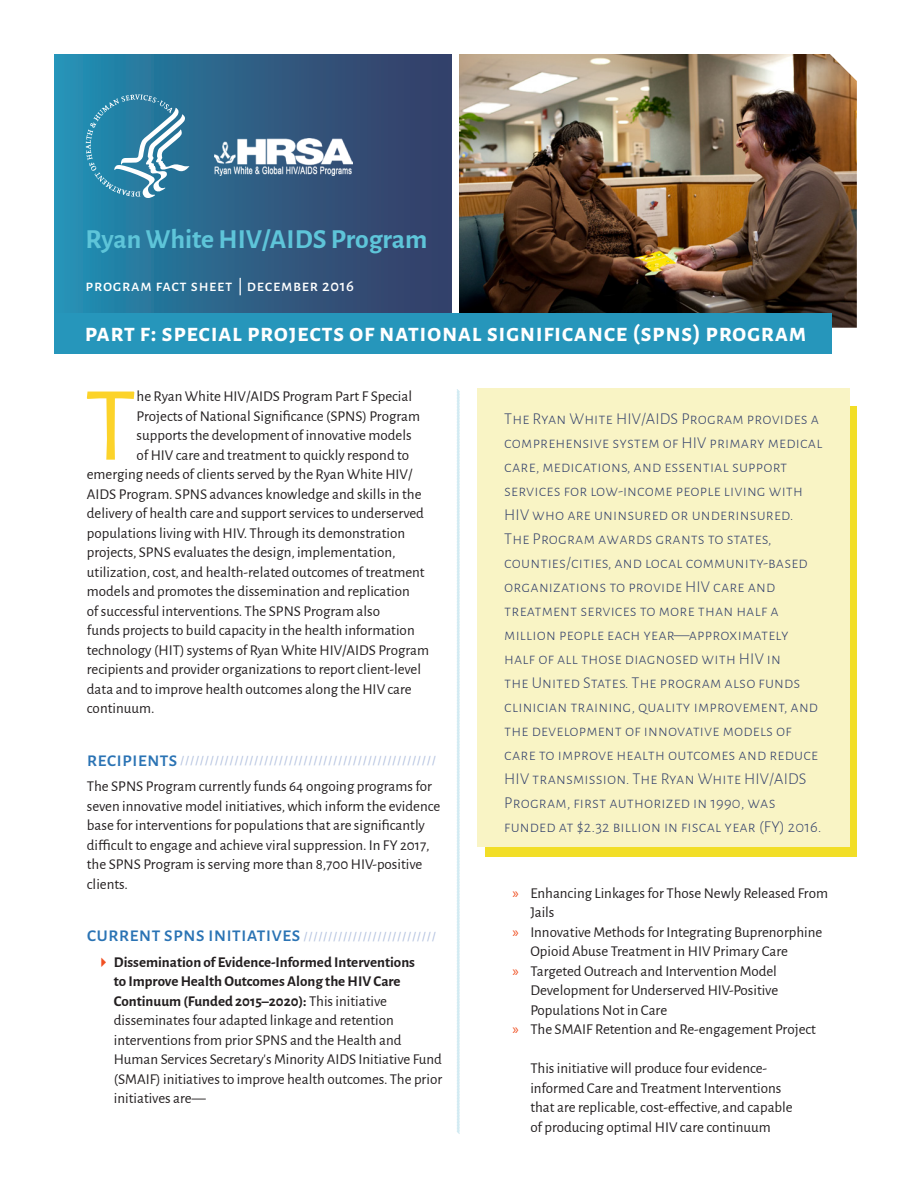
<style>
.page{position:relative;width:918px;height:1188px;background:#fff}
.page>*{position:absolute;margin:0;border:0;box-sizing:border-box;transform-origin:0 0}
.body{font:106.2px "Alegreya Sans";color:#fcd32a}
.t1{font:700 27.6px "Alegreya Sans";color:#5ec5d9}
.Main_SubTitle{font:700 25.5px "Alegreya Sans SC";letter-spacing:.02em;color:#fff}
.Fast_Facts{font:300 16.5px/24px "Alegreya Sans SC";letter-spacing:.01em;color:#33416b}
.pullquote{font:500 16.5px "Alegreya Sans SC";letter-spacing:.04em;color:#fff}
.body-2{font:15px/19.5px "Alegreya Sans";color:#231f20}
.body_header_1{font:500 12px "Alegreya Sans SC";color:#b5c3e0}
.s1{font-size:21px;color:#2a73b4}
.s2{font-weight:700}
.s3{font-family:"Myriad Pro";color:#f05022}
</style>
<div class="page">
<div style="left:485px;top:406px;width:372px;height:451px;background:#f2de27"></div>
<div style="left:477px;top:388px;width:373px;height:458px;background:#f9f4c5"></div>
<div style="left:54px;top:54px;width:398px;height:285px;background:linear-gradient(to right,#238db1,#373861)"></div>
<svg style="left:86px;top:94px;width:103px;height:104px;background:#4891b0"></svg>
<img style="left:215px;top:139px;width:138px;height:37px">
<img style="left:459px;top:54px;width:398px;height:274px">
<div style="left:54px;top:313px;width:778px;height:41px;background:#2696bb"></div>
<svg style="left:457px;top:389px;width:3px;height:745px;background:#d9eef4"></svg>
<p class="t1" style="left:86px;top:219px;width:343px">Ryan White HIV/AIDS Program</p>
<p class="pullquote" style="left:86px;top:274px;width:270px">program fact sheet | december 2016</p>
<p class="Main_SubTitle" style="left:85px;top:314px;width:723px">part f: special projects of national significance (spns) program</p>
<p class="body" style="left:85px;top:354px;width:54px">T</p>
<p class="body-2" style="left:137px;top:386px;width:277px">he Ryan White HIV/AIDS Program Part F Special</p>
<p class="body-2" style="left:137px;top:405px;width:285px">Projects of National Significance (SPNS) Program</p>
<p class="body-2" style="left:137px;top:425px;width:277px">supports the development of innovative models</p>
<p class="body-2" style="left:137px;top:444px;width:274px">of HIV care and treatment to quickly respond to</p>
<p class="body-2" style="left:87px;top:464px;width:327px">emerging needs of clients served by the Ryan White HIV/</p>
<p class="body-2" style="left:87px;top:483px;width:336px">AIDS Program. SPNS advances knowledge and skills in the</p>
<p class="body-2" style="left:87px;top:503px;width:339px">delivery of health care and support services to underserved</p>
<p class="body-2" style="left:87px;top:522px;width:320px">populations living with HIV. Through its demonstration</p>
<p class="body-2" style="left:87px;top:542px;width:310px">projects, SPNS evaluates the design, implementation,</p>
<p class="body-2" style="left:87px;top:561px;width:339px">utilization, cost, and health-related outcomes of treatment</p>
<p class="body-2" style="left:87px;top:581px;width:325px">models and promotes the dissemination and replication</p>
<p class="body-2" style="left:87px;top:600px;width:295px">of successful interventions. The SPNS Program also</p>
<p class="body-2" style="left:87px;top:620px;width:329px">funds projects to build capacity in the health information</p>
<p class="body-2" style="left:87px;top:639px;width:344px">technology (HIT) systems of Ryan White HIV/AIDS Program</p>
<p class="body-2" style="left:87px;top:659px;width:336px">recipients and provider organizations to report client-level</p>
<p class="body-2" style="left:87px;top:678px;width:326px">data and to improve health outcomes along the HIV care</p>
<p class="body-2" style="left:87px;top:698px;width:69px">continuum.</p>
<p class="body_header_1" style="left:87px;top:752px;width:350px"><span class="s1">recipients</span> ////////////////////////////////////////////////////</p>
<p class="body-2" style="left:87px;top:776px;width:355px">The SPNS Program currently funds 64 ongoing programs for seven innovative model initiatives, which inform the evidence base for interventions for populations that are significantly difficult to engage and achieve viral suppression. In FY 2017, the SPNS Program is serving more than 8,700 HIV-positive clients.</p>
<p class="body_header_1" style="left:87px;top:927px;width:350px"><span class="s1">current spns initiatives</span> ///////////////////////////</p>
<p class="body-2" style="left:114px;top:951px;width:330px"><span class="s2">Dissemination of Evidence-Informed Interventions<br>to Improve Health Outcomes Along the HIV Care Continuum (Funded 2015–2020):</span> This initiative disseminates four adapted linkage and retention interventions from prior SPNS and the Health and Human Services Secretary’s Minority AIDS Initiative Fund (SMAIF) initiatives to improve health outcomes. The prior initiatives are—</p>
<p class="Fast_Facts" style="left:504px;top:406px;width:320px">The Ryan White HIV/AIDS Program provides a comprehensive system of HIV primary medical care, medications, and essential support services for low-income people living with HIV who are uninsured or underinsured.<br>The Program awards grants to states, counties/cities, and local community-based organizations to provide HIV care and treatment services to more than half a million people each year—approximately half of all those diagnosed with HIV in<br>the United States. The program also funds clinician training, quality improvement, and the development of innovative models of care to improve health outcomes and reduce HIV transmission. The Ryan White HIV/AIDS Program, first authorized in 1990, was funded at $2.32 billion in fiscal year (FY) 2016.</p>
<p class="body-2" style="left:530px;top:882px;width:299px;text-indent:-18px"><span class="s3">»</span> Enhancing Linkages for Those Newly Released From<br>Jails</p>
<p class="body-2" style="left:530px;top:921px;width:293px;text-indent:-18px"><span class="s3">»</span> Innovative Methods for Integrating Buprenorphine<br>Opioid Abuse Treatment in HIV Primary Care</p>
<p class="body-2" style="left:530px;top:960px;width:249px;text-align:justify;text-indent:-18px"><span class="s3">»</span> Targeted Outreach and Intervention Model Development for Underserved HIV-Positive Populations Not in Care</p>
<p class="body-2" style="left:512px;top:1019px;width:305px"><span class="s3">»</span> The SMAIF Retention and Re-engagement Project</p>
<p class="body-2" style="left:530px;top:1058px;width:264px">This initiative will produce four evidence&shy;informed Care and Treatment Interventions that are replicable, cost-effective, and capable of producing optimal HIV care continuum</p>
</div>
